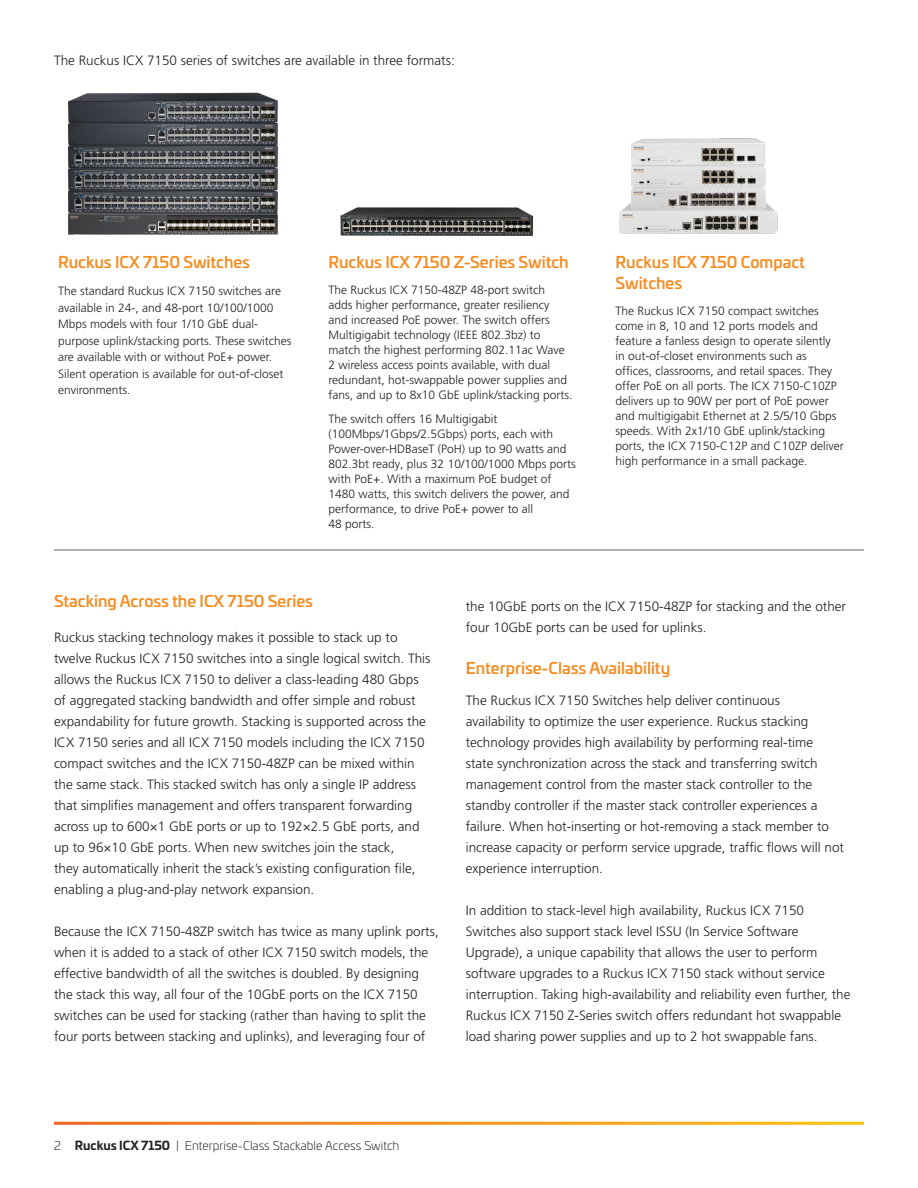
<style>
.page{position:relative;width:918px;height:1188px;background:#fff}
.page>*{position:absolute;margin:0;border:0;box-sizing:border-box;transform-origin:0 0}
.Subhead_10_5pt_upper{font:500 15.75px/21px "Univia Pro";color:#f68b1f}
.Body_text_9pt__rucku{font:300 13.5px/21px "Frutiger LT Pro";color:#231f20}
.t1{font:300 12px/15px "Frutiger LT Pro";color:#231f20}
.t2{font:300 12px "Univia Pro";color:#231f20}
.s1{font-weight:700}
</style>
<div class="page">
<img style="left:68px;top:92px;width:210px;height:143px">
<img style="left:340px;top:207px;width:194px;height:29px">
<img style="left:619px;top:138px;width:159px;height:96px">
<hr style="left:54px;top:549px;width:810px;height:2px;background:#939598">
<div style="left:620px;top:112px;width:11px;height:91px;background:#fff"></div>
<p class="Body_text_9pt__rucku" style="left:54px;top:49px;width:402px">The Ruckus ICX 7150 series of switches are available in three formats:</p>
<p class="Subhead_10_5pt_upper" style="left:58px;top:251px;width:193px">Ruckus ICX 7150 Switches</p>
<p class="t1" style="left:58px;top:283px;width:235px;line-height:16.5px">The standard Ruckus ICX 7150 switches are available in 24-, and 48-port 10/100/1000<br>Mbps models with four 1/10 GbE dual&shy;purpose uplink/stacking ports. These switches are available with or without PoE+ power.<br>Silent operation is available for out-of-closet environments.</p>
<p class="Subhead_10_5pt_upper" style="left:328px;top:251px;width:242px">Ruckus ICX 7150 Z-Series Switch</p>
<p class="t1" style="left:328px;top:282px;width:246px">The Ruckus ICX 7150-48ZP 48-port switch<br>adds higher performance, greater resiliency<br>and increased PoE power. The switch offers Multigigabit technology (IEEE 802.3bz) to match the highest performing 802.11ac Wave 2 wireless access points available, with dual redundant, hot-swappable power supplies and fans, and up to 8x10 GbE uplink/stacking ports.</p>
<p class="t1" style="left:328px;top:411px;width:249px">The switch offers 16 Multigigabit (100Mbps/1Gbps/2.5Gbps) ports, each with Power-over-HDBaseT (PoH) up to 90 watts and 802.3bt ready, plus 32 10/100/1000 Mbps ports with PoE+. With a maximum PoE budget of 1480 watts, this switch delivers the power, and performance, to drive PoE+ power to all<br>48 ports.</p>
<p class="Subhead_10_5pt_upper" style="left:616px;top:251px;width:191px">Ruckus ICX 7150 Compact<br>Switches</p>
<p class="t1" style="left:616px;top:303px;width:230px">The Ruckus ICX 7150 compact switches come in 8, 10 and 12 ports models and feature a fanless design to operate silently<br>in out-of-closet environments such as offices, classrooms, and retail spaces. They offer PoE on all ports. The ICX 7150-C10ZP delivers up to 90W per port of PoE power and multigigabit Ethernet at 2.5/5/10 Gbps speeds. With 2x1/10 GbE uplink/stacking ports, the ICX 7150-C12P and C10ZP deliver high performance in a small package.</p>
<p class="Subhead_10_5pt_upper" style="left:54px;top:589px;width:260px">Stacking Across the ICX 7150 Series</p>
<p class="Body_text_9pt__rucku" style="left:54px;top:627px;width:378px">Ruckus stacking technology makes it possible to stack up to twelve Ruckus ICX 7150 switches into a single logical switch. This allows the Ruckus ICX 7150 to deliver a class-leading 480 Gbps of aggregated stacking bandwidth and offer simple and robust expandability for future growth. Stacking is supported across the ICX 7150 series and all ICX 7150 models including the ICX 7150 compact switches and the ICX 7150-48ZP can be mixed within the same stack. This stacked switch has only a single IP address that simplifies management and offers transparent forwarding across up to 600×1 GbE ports or up to 192×2.5 GbE ports, and up to 96×10 GbE ports. When new switches join the stack,<br>they automatically inherit the stack’s existing configuration file, enabling a plug-and-play network expansion.</p>
<p class="Body_text_9pt__rucku" style="left:54px;top:921px;width:386px">Because the ICX 7150-48ZP switch has twice as many uplink ports, when it is added to a stack of other ICX 7150 switch models, the effective bandwidth of all the switches is doubled. By designing the stack this way, all four of the 10GbE ports on the ICX 7150 switches can be used for stacking (rather than having to split the four ports between stacking and uplinks), and leveraging four of</p>
<p class="Body_text_9pt__rucku" style="left:466px;top:595px;width:382px">the 10GbE ports on the ICX 7150-48ZP for stacking and the other four 10GbE ports can be used for uplinks.</p>
<p class="Subhead_10_5pt_upper" style="left:466px;top:656px;width:206px">Enterprise-Class Availability</p>
<p class="Body_text_9pt__rucku" style="left:466px;top:690px;width:380px">The Ruckus ICX 7150 Switches help deliver continuous<br>availability to optimize the user experience. Ruckus stacking technology provides high availability by performing real-time state synchronization across the stack and transferring switch management control from the master stack controller to the standby controller if the master stack controller experiences a failure. When hot-inserting or hot-removing a stack member to increase capacity or perform service upgrade, traffic flows will not experience interruption.</p>
<p class="Body_text_9pt__rucku" style="left:466px;top:900px;width:386px">In addition to stack-level high availability, Ruckus ICX 7150<br>Switches also support stack level ISSU (In Service Software Upgrade), a unique capability that allows the user to perform software upgrades to a Ruckus ICX 7150 stack without service interruption. Taking high-availability and reliability even further, the Ruckus ICX 7150 Z-Series switch offers redundant hot swappable load sharing power supplies and up to 2 hot swappable fans.</p>
<p class="t2" style="left:54px;top:1138px;width:347px">2 <span class="s1">Ruckus ICX 7150</span> | Enterprise-Class Stackable Access Switch</p>
</div>
